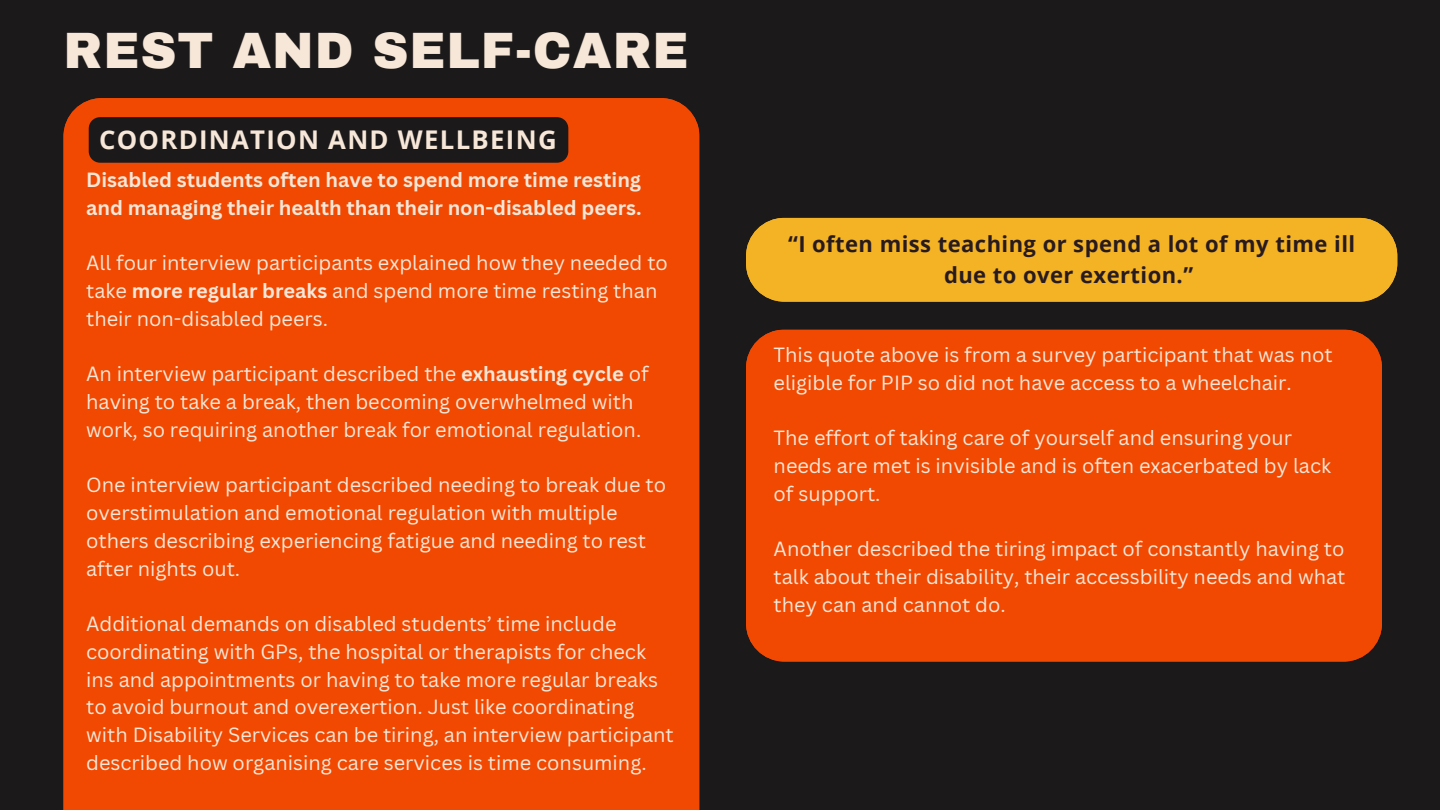
<style>
.page{position:relative;width:1440px;height:810px;background:#1c191a}
.page>*{position:absolute;margin:0;border:0;box-sizing:border-box;transform-origin:0 0}
.t1{font:900 50px "Archivo";letter-spacing:.02em;color:#f6e7d8}
.t2{font:700 25.8px "Open Sans";letter-spacing:.05em;color:#f6e7d8}
.t3{font:700 22px/30.8px "Open Sans";letter-spacing:.02em;color:#281b20;text-align:center}
.t4{font:20px/27.8px "Canva Sans";color:#f6e7d8}
.t5{font:700 20px/27.8px "Canva Sans";color:#f6e7d8}
.s1{font-weight:700}
</style>
<div class="page">
<div style="left:64px;top:98px;width:635px;height:712px;background:#f14902"></div>
<svg style="left:89px;top:117px;width:479px;height:46px"></svg>
<div style="left:746px;top:330px;width:636px;height:332px;background:#f14902"></div>
<div style="left:746px;top:218px;width:651px;height:84px;background:#f4b324"></div>
<h1 class="t1" style="left:64px;top:24px;width:627px">REST AND SELF-CARE</h1>
<h2 class="t2" style="left:99px;top:122px;width:459px">COORDINATION AND WELLBEING</h2>
<h3 class="t5" style="left:86px;top:165px;width:557px">Disabled students often have to spend more time resting and managing their health than their non-disabled peers.</h3>
<p class="t4" style="left:86px;top:249px;width:583px">All four interview participants explained how they needed to take <span class="s1">more regular breaks</span> and spend more time resting than their non-disabled peers.</p>
<p class="t4" style="left:86px;top:360px;width:564px">An interview participant described the <span class="s1">exhausting cycle</span> of having to take a break, then becoming overwhelmed with work, so requiring another break for emotional regulation.</p>
<p class="t4" style="left:86px;top:471px;width:581px">One interview participant described needing to break due to overstimulation and emotional regulation with multiple others describing experiencing fatigue and needing to rest after nights out.</p>
<p class="t4" style="left:86px;top:609px;width:589px">Additional demands on disabled students’ time include coordinating with GPs, the hospital or therapists for check ins and appointments or having to take more regular breaks to avoid burnout and overexertion. Just like coordinating with Disability Services can be tiring, an interview participant described how organising care services is time consuming.</p>
<p class="t3" style="left:788px;top:228px;width:569px">“I often miss teaching or spend a lot of my time ill due to over exertion.”</p>
<h3 class="t4" style="left:774px;top:341px;width:561px">This quote above is from a survey participant that was not eligible for PIP so did not have access to a wheelchair.</h3>
<p class="t4" style="left:774px;top:424px;width:559px">The effort of taking care of yourself and ensuring your needs are met is invisible and is often exacerbated by lack of support.</p>
<p class="t4" style="left:774px;top:535px;width:573px;text-align:justify">Another described the tiring impact of constantly having to talk about their disability, their accessbility needs and what they can and cannot do.</p>
</div>
